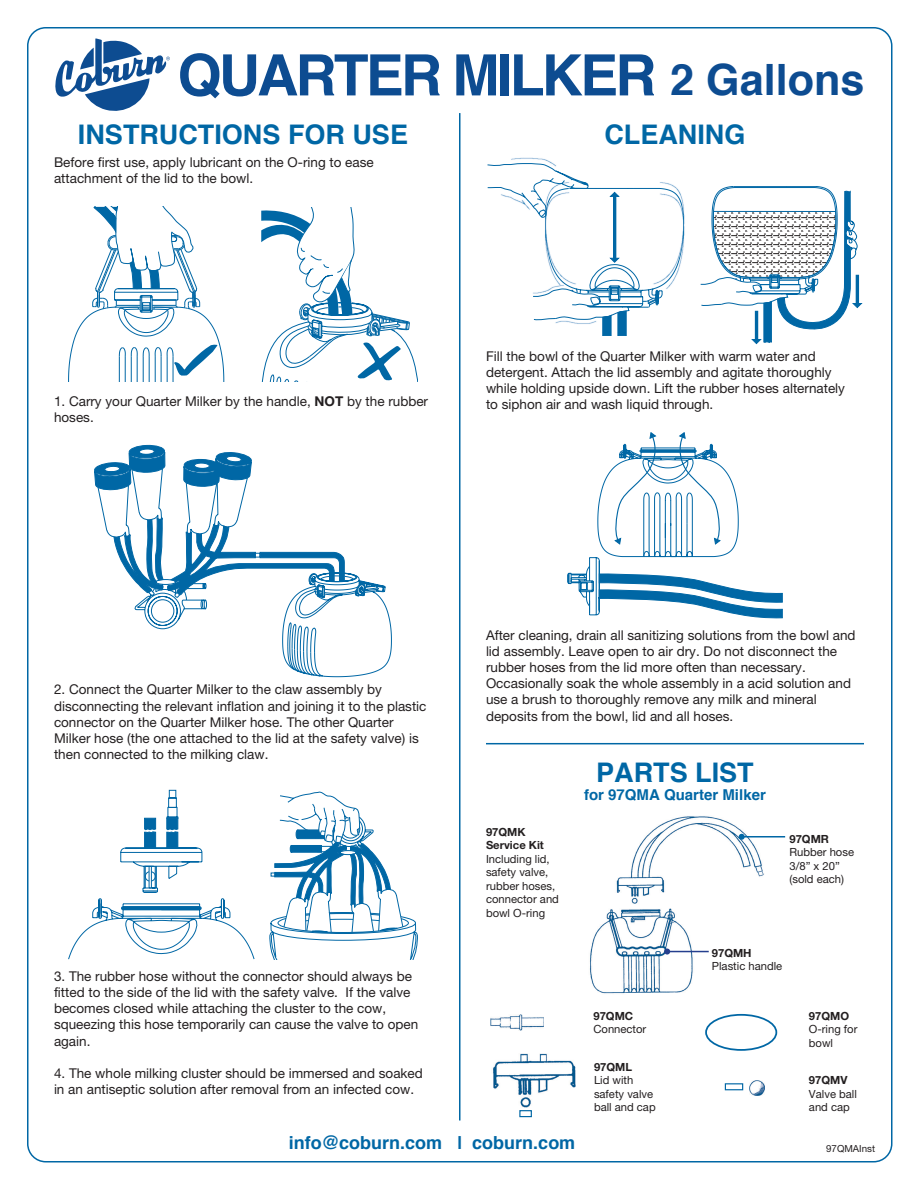
<style>
.page{position:relative;width:918px;height:1188px;background:#fff}
.page>*{position:absolute;margin:0;border:0;box-sizing:border-box;transform-origin:0 0}
.t1{font:700 57px "Helvetica";letter-spacing:-.05em;color:#0d4c91}
.t2{font:700 27px "Helvetica";color:#0067a5}
.t3{font:700 18px "Helvetica";color:#0067a5}
.t4{font:700 15px "Helvetica";color:#0067a5}
.t5{font:13.5px/16.2px "Helvetica Neue";color:#231f20}
.t6{font:11.25px "Helvetica Neue";color:#231f20}
.t7{font:700 11.25px "Helvetica Neue";color:#231f20}
.t8{font:9.75px "Helvetica Neue";color:#231f20}
.s1{font-size:43.2px}
.s2{font-weight:700}
</style>
<div class="page">
<hr style="left:459px;top:113px;width:1px;height:1007px;background:#0067a5">
<svg style="left:68px;top:207px;width:156px;height:175px"></svg>
<svg style="left:94px;top:445px;width:298px;height:232px"></svg>
<svg style="left:68px;top:790px;width:186px;height:169px"></svg>
<svg style="left:270px;top:792px;width:148px;height:167px"></svg>
<svg style="left:545px;top:176px;width:139px;height:160px"></svg>
<div style="left:613px;top:196px;width:3px;height:63px;border:1px solid #0067a5"></div>
<img style="left:488px;top:157px;width:82px;height:66px">
<img style="left:533px;top:271px;width:77px;height:65px">
<svg style="left:701px;top:186px;width:161px;height:158px"></svg>
<svg style="left:568px;top:432px;width:214px;height:186px"></svg>
<hr style="left:486px;top:743px;width:378px;height:1px;background:#0067a5">
<img style="left:590px;top:816px;width:174px;height:178px">
<hr style="left:667px;top:951px;width:42px;height:1px;background:#253f8e">
<svg style="left:664px;top:949px;width:6px;height:6px"></svg>
<hr style="left:742px;top:836px;width:43px;height:2px;background:#0067a5">
<svg style="left:739px;top:834px;width:6px;height:6px"></svg>
<img style="left:491px;top:1015px;width:53px;height:15px">
<img style="left:493px;top:1053px;width:83px;height:55px">
<div style="left:519px;top:1110px;width:13px;height:7px;border:1px solid #0067a5"></div>
<div style="left:705px;top:1014px;width:72px;height:37px;border:2px solid #0067a5;border-radius:50%"></div>
<div style="left:725px;top:1083px;width:18px;height:7px;border:1px solid #0067a5"></div>
<img style="left:749px;top:1080px;width:16px;height:15px">
<div style="left:192px;top:797px;width:25px;height:15px;background:#fff"></div>
<div style="left:192px;top:875px;width:25px;height:15px;background:#fff"></div>
<div style="left:207px;top:796px;width:15px;height:94px;background:#fff"></div>
<svg style="left:262px;top:207px;width:156px;height:175px"></svg>
<svg style="left:55px;top:38px;width:115px;height:73px"></svg>
<p class="t1" style="left:177px;top:39px;width:689px">QUARTER MILKER <span class="s1">2 Gallons</span></p>
<p class="t2" style="left:78px;top:118px;width:332px">INSTRUCTIONS FOR USE</p>
<p class="t2" style="left:605px;top:118px;width:142px">CLEANING</p>
<p class="t5" style="left:54px;top:154px;width:321px">Before first use, apply lubricant on the O-ring to ease attachment of the lid to the bowl.</p>
<p class="t5" style="left:54px;top:393px;width:376px">1. Carry your Quarter Milker by the handle, <span class="s2">NOT</span> by the rubber hoses.</p>
<p class="t5" style="left:486px;top:347px;width:361px">Fill the bowl of the Quarter Milker with warm water and detergent. Attach the lid assembly and agitate thoroughly while holding upside down. Lift the rubber hoses alternately to siphon air and wash liquid through.</p>
<p class="t5" style="left:54px;top:681px;width:330px">2. Connect the Quarter Milker to the claw assembly by</p>
<p class="t5" style="left:54px;top:698px;width:374px">disconnecting the relevant inflation and joining it to the plastic connector on the Quarter Milker hose. The other Quarter</p>
<p class="t5" style="left:54px;top:730px;width:366px">Milker hose (the one attached to the lid at the safety valve) is then connected to the milking claw.</p>
<p class="t5" style="left:54px;top:968px;width:366px">3. The rubber hose without the connector should always be fitted to the side of the lid with the safety valve. If the valve becomes closed while attaching the cluster to the cow, squeezing this hose temporarily can cause the valve to open again.</p>
<p class="t5" style="left:54px;top:1065px;width:370px">4. The whole milking cluster should be immersed and soaked in an antiseptic solution after removal from an infected cow.</p>
<p class="t5" style="left:486px;top:627px;width:371px">After cleaning, drain all sanitizing solutions from the bowl and lid assembly. Leave open to air dry. Do not disconnect the rubber hoses from the lid more often than necessary.</p>
<p class="t5" style="left:486px;top:675px;width:367px">Occasionally soak the whole assembly in a acid solution and use a brush to thoroughly remove any milk and mineral</p>
<p class="t5" style="left:486px;top:708px;width:249px">deposits from the bowl, lid and all hoses.</p>
<p class="t7" style="left:486px;top:825px;width:41px">97QMK</p>
<p class="t7" style="left:486px;top:838px;width:59px">Service Kit</p>
<p class="t6" style="left:486px;top:852px;width:65px">Including lid,</p>
<p class="t6" style="left:486px;top:865px;width:64px">safety valve,</p>
<p class="t6" style="left:486px;top:879px;width:71px">rubber hoses,</p>
<p class="t6" style="left:486px;top:892px;width:74px">connector and</p>
<p class="t6" style="left:486px;top:906px;width:61px">bowl O-ring</p>
<p class="t2" style="left:596px;top:755px;width:159px">PARTS LIST</p>
<p class="t4" style="left:584px;top:785px;width:183px">for 97QMA Quarter Milker</p>
<p class="t7" style="left:789px;top:832px;width:41px">97QMR</p>
<p class="t6" style="left:789px;top:845px;width:66px">Rubber hose</p>
<p class="t6" style="left:789px;top:859px;width:52px">3/8” x 20”</p>
<p class="t6" style="left:789px;top:872px;width:56px">(sold each)</p>
<p class="t7" style="left:593px;top:1009px;width:41px">97QMC</p>
<p class="t6" style="left:593px;top:1023px;width:54px">Connector</p>
<p class="t7" style="left:594px;top:1060px;width:40px">97QML</p>
<p class="t6" style="left:594px;top:1074px;width:41px">Lid with</p>
<p class="t6" style="left:594px;top:1087px;width:61px">safety valve</p>
<p class="t6" style="left:594px;top:1101px;width:63px">ball and cap</p>
<p class="t7" style="left:712px;top:946px;width:41px">97QMH</p>
<p class="t6" style="left:712px;top:960px;width:72px">Plastic handle</p>
<p class="t7" style="left:809px;top:1009px;width:42px">97QMO</p>
<p class="t6" style="left:809px;top:1023px;width:50px">O-ring for</p>
<p class="t6" style="left:809px;top:1036px;width:26px">bowl</p>
<p class="t7" style="left:809px;top:1073px;width:40px">97QMV</p>
<p class="t6" style="left:809px;top:1087px;width:49px">Valve ball</p>
<p class="t6" style="left:809px;top:1101px;width:42px">and cap</p>
<p class="t3" style="left:289px;top:1131px;width:288px">info@coburn.com | coburn.com</p>
<p class="t8" style="left:826px;top:1142px;width:50px">97QMAInst</p>
</div>
